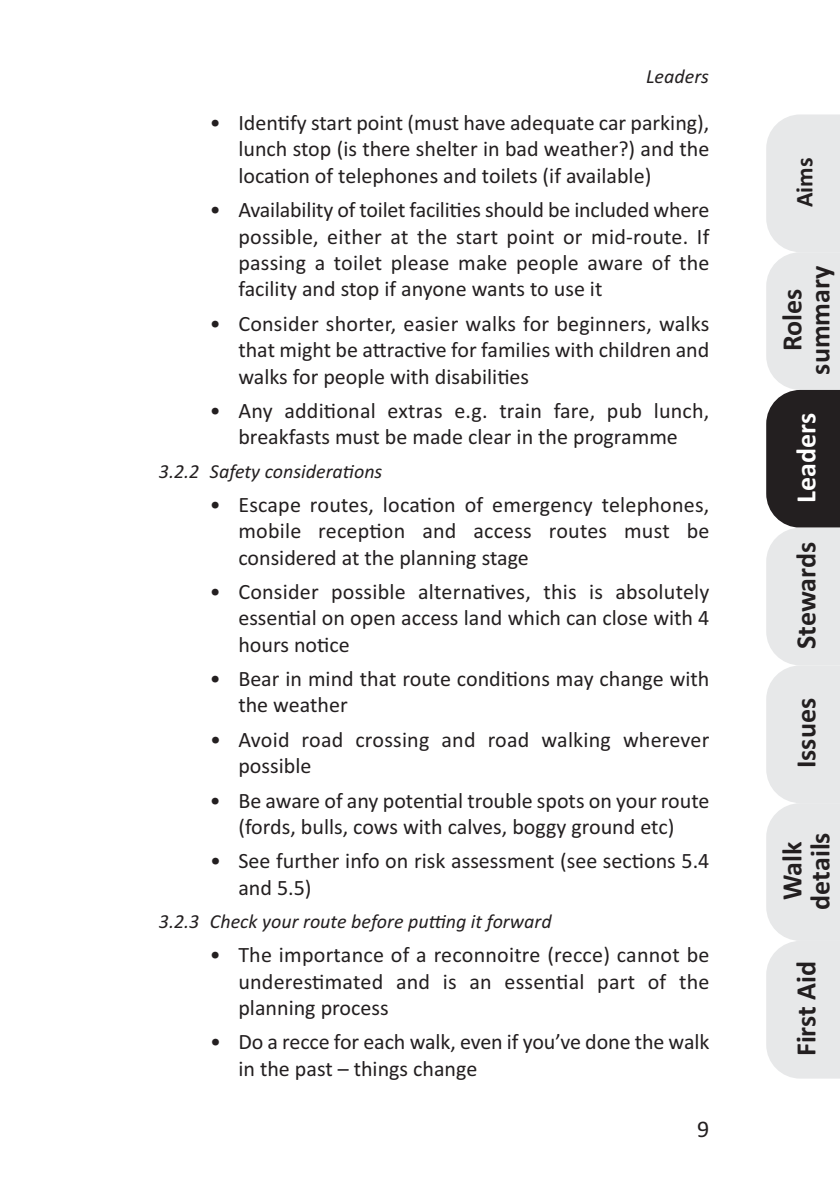
<style>
.page{position:relative;width:840px;height:1191px;background:#fff}
.page>*{position:absolute;margin:0;border:0;box-sizing:border-box;transform-origin:0 0}
.t1{font:700 28px/28px "Calibri";color:#231f20;text-align:center}
.t2{font:700 28px "Calibri";color:#fff}
.t3{font:700 24px "Calibri";color:#231f20}
.t4{font:24px "Calibri";color:#231f20}
.t5{font:22px/26.4px "Calibri";color:#231f20;text-align:justify}
.t6{font:italic 20px "Calibri";color:#231f20}
</style>
<div class="page">
<svg style="left:766px;top:114px;width:73px;height:964px;background:#cdcece"></svg>
<p class="t6" style="left:646px;top:64px;width:64px">Leaders</p>
<p class="t5" style="left:238px;top:109px;width:472px;text-indent:-28px">• Identify start point (must have adequate car parking), lunch stop (is there shelter in bad weather?) and the location of telephones and toilets (if available)</p>
<p class="t5" style="left:238px;top:196px;width:472px;text-indent:-28px">• Availability of toilet facilities should be included where possible, either at the start point or mid-route. If passing a toilet please make people aware of the facility and stop if anyone wants to use it</p>
<p class="t5" style="left:238px;top:310px;width:472px;text-indent:-28px">• Consider shorter, easier walks for beginners, walks that might be attractive for families with children and walks for people with disabilities</p>
<p class="t5" style="left:210px;top:397px;width:500px;text-align:center">• Any additional extras e.g. train fare, pub lunch, breakfasts must be made clear in the programme</p>
<p class="t6" style="left:159px;top:459px;width:225px">3.2.2 Safety considerations</p>
<p class="t5" style="left:238px;top:491px;width:472px;text-indent:-28px">• Escape routes, location of emergency telephones, mobile reception and access routes must be considered at the planning stage</p>
<p class="t5" style="left:238px;top:578px;width:472px;text-indent:-28px">• Consider possible alternatives, this is absolutely essential on open access land which can close with 4 hours notice</p>
<p class="t5" style="left:238px;top:665px;width:472px;text-indent:-28px">• Bear in mind that route conditions may change with the weather</p>
<p class="t5" style="left:238px;top:726px;width:472px;text-indent:-28px">• Avoid road crossing and road walking wherever possible</p>
<p class="t5" style="left:210px;top:786px;width:500px;text-align:center">• Be aware of any potential trouble spots on your route (fords, bulls, cows with calves, boggy ground etc)</p>
<p class="t5" style="left:238px;top:847px;width:472px;text-indent:-28px">• See further info on risk assessment (see sections 5.4 and 5.5)</p>
<p class="t6" style="left:159px;top:909px;width:394px">3.2.3 Check your route before putting it forward</p>
<p class="t5" style="left:238px;top:941px;width:472px;text-indent:-28px">• The importance of a reconnoitre (recce) cannot be underestimated and is an essential part of the planning process</p>
<p class="t5" style="left:238px;top:1028px;width:472px;text-indent:-28px">• Do a recce for each walk, even if you’ve done the walk in the past – things change</p>
<p class="t4" style="left:696px;top:1114px;width:14px">9</p>
<p class="t3" style="left:789px;top:207px;width:51px;rotate:-90deg">Aims</p>
<p class="t1" style="left:777px;top:374px;width:110px;rotate:-90deg">Roles summary</p>
<p class="t2" style="left:788px;top:502px;width:91px;rotate:-90deg">Leaders</p>
<p class="t1" style="left:791px;top:649px;width:108px;rotate:-90deg">Stewards</p>
<p class="t1" style="left:791px;top:768px;width:72px;rotate:-90deg">Issues</p>
<p class="t1" style="left:777px;top:909px;width:79px;rotate:-90deg">Walk details</p>
<p class="t1" style="left:791px;top:1056px;width:97px;rotate:-90deg">First Aid</p>
</div>
